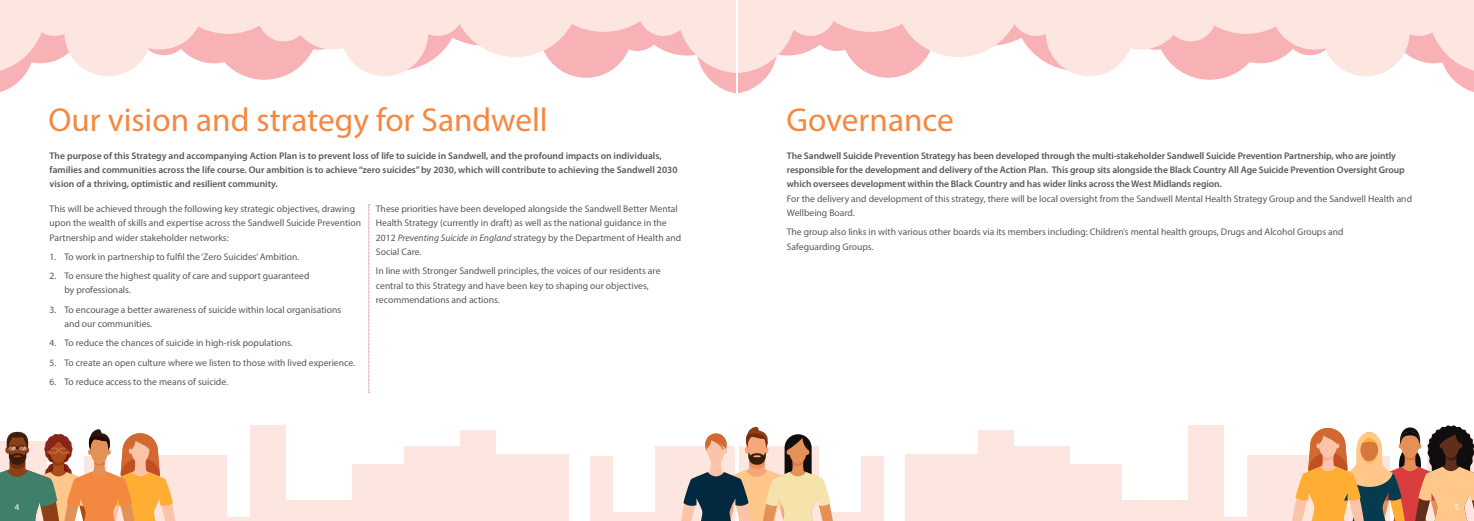
<style>
.page{position:relative;width:1474px;height:521px;background:#fff}
.page>*{position:absolute;margin:0;border:0;box-sizing:border-box;transform-origin:0 0}
.t1{font:33.25px "Myriad Pro";color:#f58841}
.t2{font:9.62px/14.3px "Myriad Pro";color:#57585a}
.t3{font:600 9.62px/14.3px "Myriad Pro";letter-spacing:-.01em;color:#57585a}
.t4{font:8.75px "Myriad Pro";color:#fff}
.s1{font-style:italic}
</style>
<div class="page">
<svg style="left:738px;top:76px;width:735px;height:18px"></svg>
<svg style="left:738px;top:3px;width:735px;height:73px;fill:#fde6e0"></svg>
<hr style="left:738px;top:0;width:735px;height:3px;background:#fde6e0">
<div style="left:905px;top:455px;width:80px;height:66px;background:#fde6e0"></div>
<div style="left:1247px;top:455px;width:79px;height:66px;background:#fde6e0"></div>
<div style="left:1113px;top:500px;width:80px;height:21px;background:#fde6e0"></div>
<div style="left:1065px;top:464px;width:56px;height:57px;background:#fde6e0"></div>
<div style="left:807px;top:512px;width:56px;height:9px;background:#fde6e0"></div>
<div style="left:1013px;top:447px;width:56px;height:74px;background:#fde6e0"></div>
<div style="left:861px;top:456px;width:23px;height:65px;background:#fde6e0"></div>
<div style="left:1188px;top:425px;width:36px;height:96px;background:#fde6e0"></div>
<div style="left:978px;top:431px;width:35px;height:90px;background:#fde6e0"></div>
<hr style="left:1224px;top:517px;width:23px;height:4px;background:#fde6e0">
<svg style="left:0;top:76px;width:735px;height:17px"></svg>
<svg style="left:0;top:3px;width:735px;height:73px;fill:#fde6e0"></svg>
<hr style="left:0;top:0;width:735px;height:3px;background:#fde6e0">
<div style="left:489px;top:455px;width:79px;height:66px;background:#fde6e0"></div>
<div style="left:147px;top:455px;width:80px;height:66px;background:#fde6e0"></div>
<div style="left:281px;top:500px;width:79px;height:21px;background:#fde6e0"></div>
<div style="left:353px;top:464px;width:56px;height:57px;background:#fde6e0"></div>
<div style="left:655px;top:447px;width:79px;height:74px;background:#fde6e0"></div>
<div style="left:610px;top:512px;width:56px;height:9px;background:#fde6e0"></div>
<div style="left:404px;top:447px;width:56px;height:74px;background:#fde6e0"></div>
<div style="left:590px;top:456px;width:22px;height:65px;background:#fde6e0"></div>
<div style="left:250px;top:425px;width:35px;height:96px;background:#fde6e0"></div>
<div style="left:460px;top:431px;width:36px;height:90px;background:#fde6e0"></div>
<hr style="left:227px;top:517px;width:23px;height:4px;background:#fde6e0">
<svg style="left:368px;top:205px;width:2px;height:188px"></svg>
<svg style="left:0;top:429px;width:176px;height:92px"></svg>
<svg style="left:1292px;top:425px;width:181px;height:96px"></svg>
<svg style="left:680px;top:427px;width:153px;height:94px"></svg>
<p class="t1" style="left:48px;top:99px;width:501px">Our vision and strategy for Sandwell</p>
<p class="t3" style="left:50px;top:148px;width:629px">The purpose of this Strategy and accompanying Action Plan is to prevent loss of life to suicide in Sandwell, and the profound impacts on individuals, families and communities across the life course. Our ambition is to achieve “zero suicides” by 2030, which will contribute to achieving the Sandwell 2030 vision of a thriving, optimistic and resilient community.</p>
<p class="t2" style="left:50px;top:201px;width:313px">This will be achieved through the following key strategic objectives, drawing upon the wealth of skills and expertise across the Sandwell Suicide Prevention<br>Partnership and wider stakeholder networks:</p>
<p class="t2" style="left:50px;top:249px;width:251px">1. To work in partnership to fulfil the ‘Zero Suicides’ Ambition.</p>
<p class="t2" style="left:64px;top:269px;width:246px;text-indent:-15px">2. To ensure the highest quality of care and support guaranteed by professionals.</p>
<p class="t2" style="left:64px;top:302px;width:278px;text-indent:-15px">3. To encourage a better awareness of suicide within local organisations and our communities.</p>
<p class="t2" style="left:50px;top:336px;width:245px">4. To reduce the chances of suicide in high-risk populations.</p>
<p class="t2" style="left:50px;top:355px;width:307px">5. To create an open culture where we listen to those with lived experience.</p>
<p class="t2" style="left:50px;top:374px;width:180px">6. To reduce access to the means of suicide.</p>
<p class="t2" style="left:376px;top:201px;width:307px">These priorities have been developed alongside the Sandwell Better Mental Health Strategy (currently in draft) as well as the national guidance in the 2012 <span class="s1">Preventing Suicide in England</span> strategy by the Department of Health and Social Care.</p>
<p class="t2" style="left:376px;top:264px;width:286px">In line with Stronger Sandwell principles, the voices of our residents are central to this Strategy and have been key to shaping our objectives, recommendations and actions.</p>
<p class="t1" style="left:786px;top:99px;width:169px">Governance</p>
<p class="t3" style="left:787px;top:148px;width:619px">The Sandwell Suicide Prevention Strategy has been developed through the multi-stakeholder Sandwell Suicide Prevention Partnership, who are jointly responsible for the development and delivery of the Action Plan. This group sits alongside the Black Country All Age Suicide Prevention Oversight Group which oversees development within the Black Country and has wider links across the West Midlands region.</p>
<p class="t2" style="left:787px;top:191px;width:626px">For the delivery and development of this strategy, there will be local oversight from the Sandwell Mental Health Strategy Group and the Sandwell Health and<br>Wellbeing Board.</p>
<p class="t2" style="left:787px;top:225px;width:558px">The group also links in with various other boards via its members including: Children’s mental health groups, Drugs and Alcohol Groups and<br>Safeguarding Groups.</p>
<p class="t4" style="left:15px;top:501px;width:6px">4</p>
<p class="t4" style="left:1454px;top:501px;width:6px">5</p>
</div>
